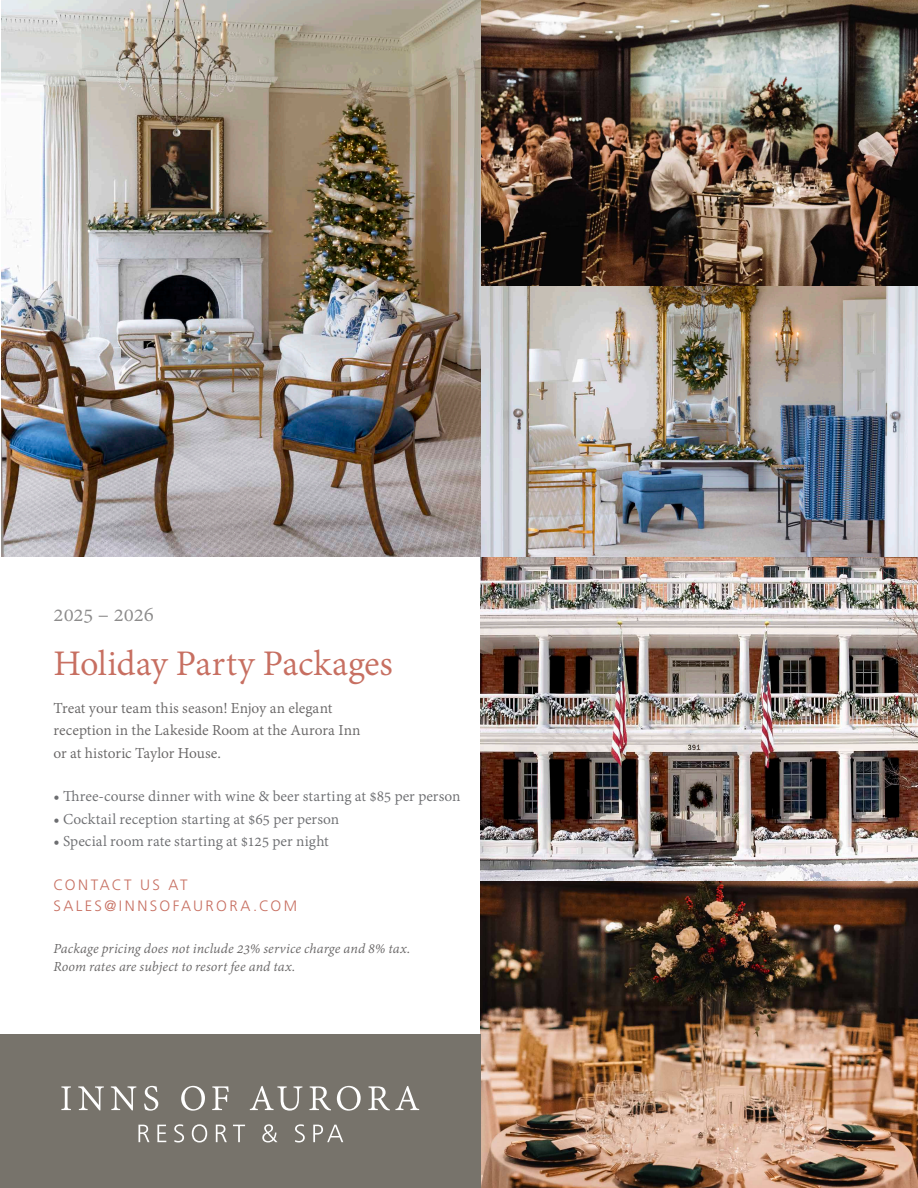
<style>
.page{position:relative;width:918px;height:1188px;background:#fff}
.page>*{position:absolute;margin:0;border:0;box-sizing:border-box;transform-origin:0 0}
.t1{font:39px "Adobe Devanagari";letter-spacing:-.005em;color:#c76f61}
.t2{font:22.5px "Adobe Devanagari";letter-spacing:-.005em;color:#8c8b8b}
.t3{font:16.5px "Adobe Devanagari";letter-spacing:.005em;color:#6c6d70}
.t4{font:16.5px "Adobe Devanagari";color:#676565}
.t5{font:italic 15px/18px "Adobe Devanagari";letter-spacing:.005em;color:#676565}
.t6{font:300 15px "Frutiger LT Std";letter-spacing:.155em;color:#c76f61}
.t7{font:300 15px "Frutiger LT Std";letter-spacing:.135em;color:#c76f61}
</style>
<div class="page">
<img style="left:481px;top:0;width:437px;height:1188px">
<img style="left:1px;top:0;width:480px;height:556px">
<div style="left:0;top:1034px;width:481px;height:154px;background:#77736b"></div>
<svg style="left:61px;top:1086px;width:10px;height:24px"></svg>
<svg style="left:78px;top:1086px;width:26px;height:24px"></svg>
<svg style="left:111px;top:1086px;width:25px;height:24px"></svg>
<svg style="left:144px;top:1086px;width:14px;height:25px"></svg>
<svg style="left:181px;top:1086px;width:24px;height:25px"></svg>
<svg style="left:212px;top:1086px;width:17px;height:24px"></svg>
<svg style="left:250px;top:1086px;width:52px;height:25px"></svg>
<svg style="left:309px;top:1086px;width:22px;height:24px"></svg>
<svg style="left:337px;top:1086px;width:24px;height:25px"></svg>
<svg style="left:368px;top:1086px;width:51px;height:24px"></svg>
<svg style="left:139px;top:1125px;width:11px;height:17px"></svg>
<svg style="left:157px;top:1125px;width:9px;height:17px"></svg>
<svg style="left:174px;top:1124px;width:10px;height:18px"></svg>
<svg style="left:192px;top:1124px;width:15px;height:18px"></svg>
<svg style="left:216px;top:1125px;width:11px;height:17px"></svg>
<svg style="left:233px;top:1125px;width:12px;height:17px"></svg>
<svg style="left:262px;top:1124px;width:15px;height:18px"></svg>
<svg style="left:295px;top:1124px;width:10px;height:18px"></svg>
<svg style="left:313px;top:1125px;width:30px;height:17px"></svg>
<p class="t2" style="left:54px;top:602px;width:102px">2025 – 2026</p>
<p class="t1" style="left:54px;top:642px;width:341px">Holiday Party Packages</p>
<p class="t4" style="left:54px;top:699px;width:280px">Treat your team this season! Enjoy an elegant</p>
<p class="t4" style="left:54px;top:721px;width:309px">reception in the Lakeside Room at the Aurora Inn</p>
<p class="t4" style="left:54px;top:744px;width:169px">or at historic Taylor House.</p>
<p class="t3" style="left:54px;top:787px;width:408px">• Three-course dinner with wine &amp; beer starting at $85 per person</p>
<p class="t3" style="left:54px;top:810px;width:287px">• Cocktail reception starting at $65 per person</p>
<p class="t3" style="left:54px;top:832px;width:277px">• Special room rate starting at $125 per night</p>
<p class="t7" style="left:54px;top:876px;width:135px">CONTACT US AT</p>
<p class="t6" style="left:54px;top:897px;width:245px">SALES@INNSOFAURORA.COM</p>
<p class="t5" style="left:54px;top:941px;width:358px">Package pricing does not include 23% service charge and 8% tax.<br>Room rates are subject to resort fee and tax.</p>
</div>
